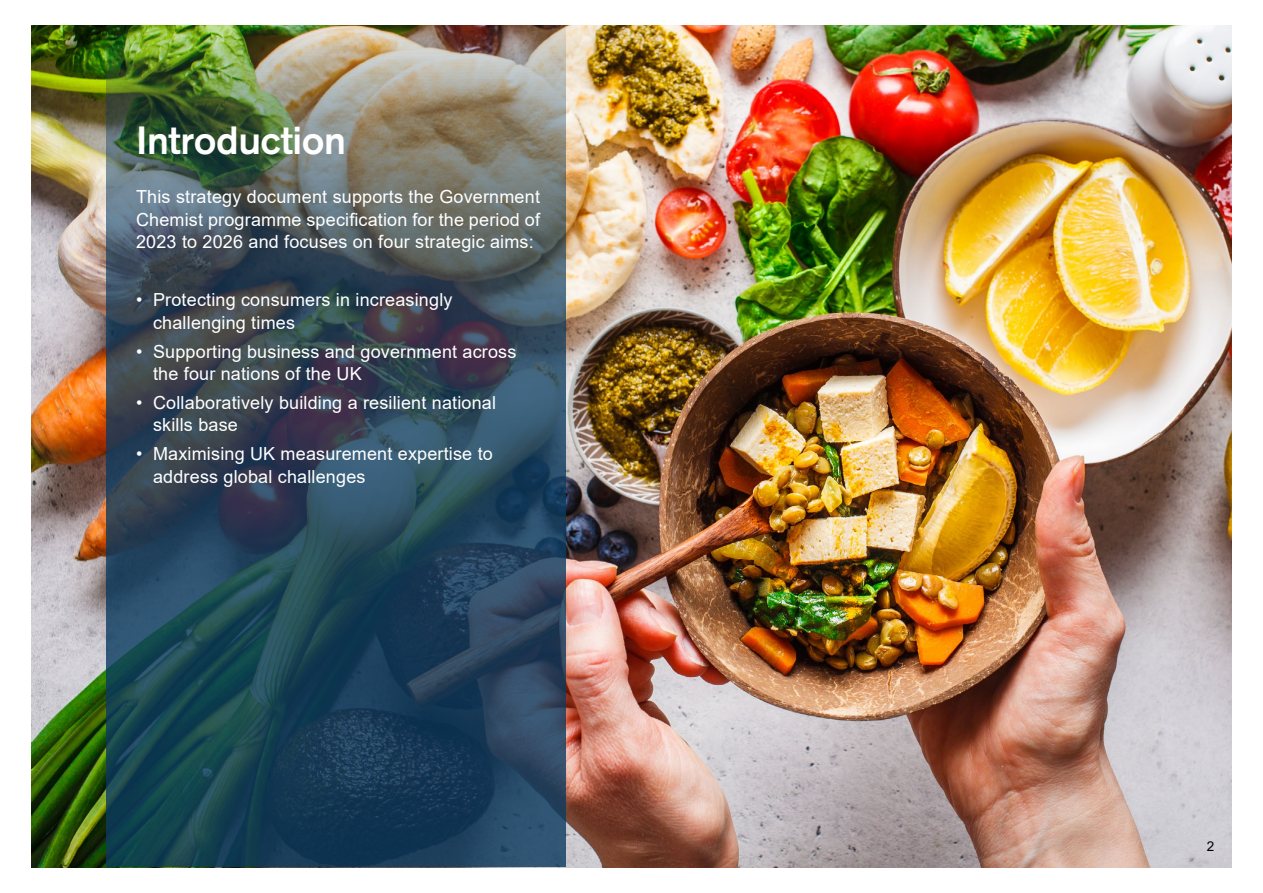
<style>
.page{position:relative;width:1263px;height:893px;background:#fff}
.page>*{position:absolute;margin:0;border:0;box-sizing:border-box;transform-origin:0 0}
.t1{font:500 39px "Akzidenz Grotesk BQ";letter-spacing:-.01em;color:#fff}
.t2{font:18px/22.5px "Arial";letter-spacing:.01em;color:#fff}
.t3{font:13.5px "Arial";color:#000}
</style>
<div class="page">
<img style="left:31px;top:26px;width:1201px;height:841px">
<img style="left:106px;top:26px;width:460px;height:841px">
<h1 class="t1" style="left:136px;top:117px;width:212px">Introduction</h1>
<p class="t2" style="left:136px;top:186px;width:405px;text-align:justify">This strategy document supports the Government Chemist programme specification for the period of 2023 to 2026 and focuses on four strategic aims:</p>
<p class="t2" style="left:153px;top:288px;width:301px;text-indent:-17px">• Protecting consumers in increasingly challenging times</p>
<p class="t2" style="left:153px;top:340px;width:365px;text-indent:-17px">• Supporting business and government across the four nations of the UK</p>
<p class="t2" style="left:153px;top:391px;width:345px;text-indent:-17px">• Collaboratively building a resilient national skills base</p>
<p class="t2" style="left:153px;top:443px;width:341px;text-indent:-17px">• Maximising UK measurement expertise to address global challenges</p>
<p class="t3" style="left:1207px;top:837px;width:9px">2</p>
</div>
